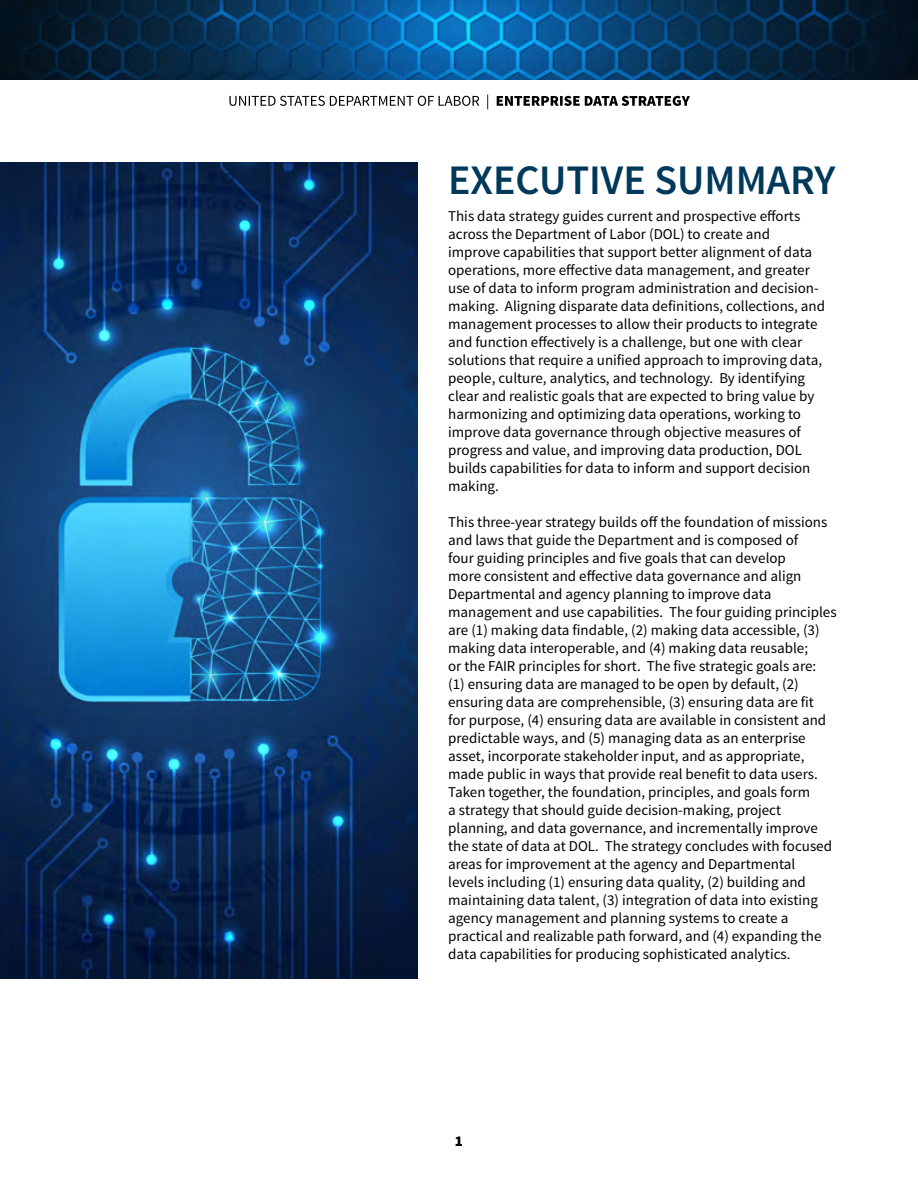
<style>
.page{position:relative;width:918px;height:1188px;background:#fff}
.page>*{position:absolute;margin:0;border:0;box-sizing:border-box;transform-origin:0 0}
.t1{font:600 42px "Source Sans Pro";color:#00395b}
.t2{font:15px/18px "Source Sans Pro";color:#000}
.t3{font:900 15px "Source Sans Pro";color:#000}
</style>
<div class="page">
<img style="left:0;top:0;width:918px;height:80px">
<svg style="left:229px;top:95px;width:461px;height:14px"></svg>
<img style="left:0;top:162px;width:418px;height:816px">
<h2 class="t1" style="left:448px;top:153px;width:389px">EXECUTIVE SUMMARY</h2>
<p class="t2" style="left:448px;top:207px;width:378px">This data strategy guides current and prospective efforts across the Department of Labor (DOL) to create and improve capabilities that support better alignment of data operations, more effective data management, and greater use of data to inform program administration and decision&shy;making. Aligning disparate data definitions, collections, and management processes to allow their products to integrate and function effectively is a challenge, but one with clear solutions that require a unified approach to improving data, people, culture, analytics, and technology. By identifying clear and realistic goals that are expected to bring value by harmonizing and optimizing data operations, working to improve data governance through objective measures of progress and value, and improving data production, DOL builds capabilities for data to inform and support decision making.</p>
<p class="t2" style="left:448px;top:513px;width:390px">This three-year strategy builds off the foundation of missions and laws that guide the Department and is composed of<br>four guiding principles and five goals that can develop<br>more consistent and effective data governance and align Departmental and agency planning to improve data management and use capabilities. The four guiding principles are (1) making data findable, (2) making data accessible, (3) making data interoperable, and (4) making data reusable;<br>or the FAIR principles for short. The five strategic goals are:<br>(1) ensuring data are managed to be open by default, (2) ensuring data are comprehensible, (3) ensuring data are fit<br>for purpose, (4) ensuring data are available in consistent and predictable ways, and (5) managing data as an enterprise asset, incorporate stakeholder input, and as appropriate, made public in ways that provide real benefit to data users.<br>Taken together, the foundation, principles, and goals form<br>a strategy that should guide decision-making, project planning, and data governance, and incrementally improve the state of data at DOL. The strategy concludes with focused areas for improvement at the agency and Departmental<br>levels including (1) ensuring data quality, (2) building and maintaining data talent, (3) integration of data into existing agency management and planning systems to create a practical and realizable path forward, and (4) expanding the data capabilities for producing sophisticated analytics.</p>
<p class="t3" style="left:455px;top:1131px;width:10px">1</p>
</div>
